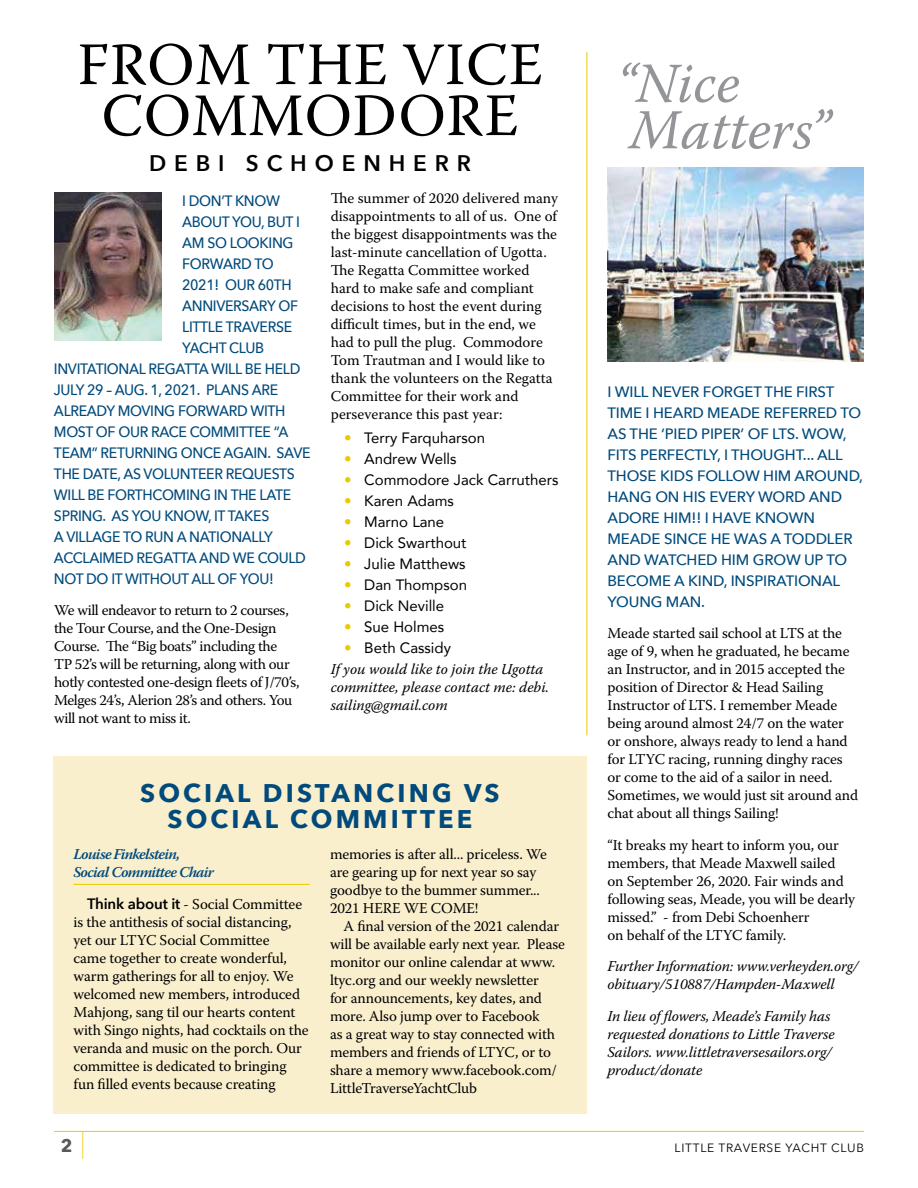
<style>
.page{position:relative;width:918px;height:1188px;background:#fff}
.page>*{position:absolute;margin:0;border:0;box-sizing:border-box;transform-origin:0 0}
.t1{font:60px/51px "Warnock Pro";letter-spacing:.01em;color:#000;text-align:center}
.t2{font:italic 56.25px/46.5px "Warnock Pro";color:#939598}
.t3{font:700 25.5px/25.5px "Avenir Next";letter-spacing:.125em;color:#004a7c;text-align:center}
.t4{font:600 22.5px "Avenir Next";letter-spacing:.35em;color:#000}
.t5{font:700 18px "Avenir Next";color:#58595b}
.t6{font:15px/18px "Warnock Pro";letter-spacing:-.01em;color:#000}
.t7{font:500 15px "Avenir Next";letter-spacing:-.025em;color:#004a7c;scale:.94 1}
.t8{font:italic 15px/18px "Warnock Pro";letter-spacing:-.01em;color:#000}
.t9{font:500 15px/21px "Avenir Next";letter-spacing:-.025em;color:#004a7c}
.t10{font:15px "Avenir";color:#000}
.t11{font:italic 600 15px/18px "Warnock Pro";letter-spacing:-.05em;color:#004a7c}
.t12{font:12px "Avenir Next";letter-spacing:.06em;color:#000}
.s1{color:#ebc900}
.s2{font-family:"Avenir Next";font-weight:600}
.s3{font-weight:400;font-size:27.9px;color:#ebc900}
</style>
<div class="page">
<hr style="left:54px;top:1131px;width:810px;height:1px;background:#ebc900">
<img style="left:54px;top:192px;width:108px;height:149px">
<div style="left:53px;top:757px;width:533px;height:357px;background:#faefcd"></div>
<hr style="left:74px;top:884px;width:236px;height:1px;background:#ebc900">
<img style="left:608px;top:168px;width:256px;height:194px">
<hr style="left:586px;top:52px;width:1px;height:683px;background:#ebc900">
<h1 class="t1" style="left:77px;top:38px;width:467px">FROM THE VICE<br>COMMODORE</h1>
<h3 class="t4" style="left:149px;top:144px;width:323px">DEBI SCHOENHERR</h3>
<p class="t7" style="left:182px;top:188px;width:106px">I DON’T KNOW</p>
<p class="t7" style="left:182px;top:209px;width:127px">ABOUT YOU, BUT I</p>
<p class="t7" style="left:182px;top:230px;width:120px">AM SO LOOKING</p>
<p class="t7" style="left:182px;top:251px;width:99px">FORWARD TO</p>
<p class="t7" style="left:182px;top:272px;width:118px">2021! OUR 60TH</p>
<p class="t7" style="left:182px;top:293px;width:125px">ANNIVERSARY OF</p>
<p class="t7" style="left:182px;top:314px;width:118px">LITTLE TRAVERSE</p>
<p class="t7" style="left:182px;top:335px;width:89px">YACHT CLUB</p>
<p class="t7" style="left:54px;top:356px;width:264px">INVITATIONAL REGATTA WILL BE HELD</p>
<p class="t7" style="left:54px;top:377px;width:240px">JULY 29 – AUG. 1, 2021. PLANS ARE</p>
<p class="t7" style="left:54px;top:398px;width:248px">ALREADY MOVING FORWARD WITH</p>
<p class="t7" style="left:54px;top:419px;width:251px">MOST OF OUR RACE COMMITTEE “A</p>
<p class="t7" style="left:54px;top:440px;width:274px">TEAM” RETURNING ONCE AGAIN. SAVE</p>
<p class="t7" style="left:54px;top:461px;width:258px">THE DATE, AS VOLUNTEER REQUESTS</p>
<p class="t7" style="left:54px;top:482px;width:254px">WILL BE FORTHCOMING IN THE LATE</p>
<p class="t7" style="left:54px;top:503px;width:231px">SPRING. AS YOU KNOW, IT TAKES</p>
<p class="t7" style="left:54px;top:524px;width:234px">A VILLAGE TO RUN A NATIONALLY</p>
<p class="t7" style="left:54px;top:545px;width:270px">ACCLAIMED REGATTA AND WE COULD</p>
<p class="t7" style="left:54px;top:566px;width:235px">NOT DO IT WITHOUT ALL OF YOU!</p>
<p class="t6" style="left:54px;top:601px;width:247px">We will endeavor to return to 2 courses, the Tour Course, and the One-Design Course. The “Big boats” including the<br>TP 52’s will be returning, along with our hotly contested one-design fleets of J/70’s, Melges 24’s, Alerion 28’s and others. You will not want to miss it.</p>
<p class="t6" style="left:331px;top:188px;width:229px">The summer of 2020 delivered many disappointments to all of us. One of the biggest disappointments was the last-minute cancellation of Ugotta.<br>The Regatta Committee worked hard to make safe and compliant decisions to host the event during difficult times, but in the end, we had to pull the plug. Commodore<br>Tom Trautman and I would like to thank the volunteers on the Regatta<br>Committee for their work and perseverance this past year:</p>
<p class="t10" style="left:344px;top:426px;width:142px"><span class="s1">•</span> Terry Farquharson</p>
<p class="t10" style="left:344px;top:447px;width:114px"><span class="s1">•</span> Andrew Wells</p>
<p class="t10" style="left:344px;top:468px;width:216px"><span class="s1">•</span> Commodore Jack Carruthers</p>
<p class="t10" style="left:344px;top:489px;width:111px"><span class="s1">•</span> Karen Adams</p>
<p class="t10" style="left:344px;top:510px;width:102px"><span class="s1">•</span> Marno Lane</p>
<p class="t10" style="left:344px;top:531px;width:124px"><span class="s1">•</span> Dick Swarthout</p>
<p class="t10" style="left:344px;top:552px;width:123px"><span class="s1">•</span> Julie Matthews</p>
<p class="t10" style="left:344px;top:573px;width:124px"><span class="s1">•</span> Dan Thompson</p>
<p class="t10" style="left:344px;top:594px;width:102px"><span class="s1">•</span> Dick Neville</p>
<p class="t10" style="left:344px;top:615px;width:102px"><span class="s1">•</span> Sue Holmes</p>
<p class="t10" style="left:344px;top:636px;width:108px"><span class="s1">•</span> Beth Cassidy</p>
<p class="t8" style="left:331px;top:660px;width:220px">If you would like to join the Ugotta committee, please contact me: debi. sailing@gmail.com</p>
<h3 class="t3" style="left:140px;top:780px;width:361px">SOCIAL DISTANCING VS<br>SOCIAL COMMITTEE</h3>
<p class="t11" style="left:74px;top:845px;width:142px">Louise Finkelstein,<br>Social Committee Chair</p>
<p class="t6" style="left:74px;top:895px;width:237px;text-indent:14px"><span class="s2">Think about it</span> - Social Committee is the antithesis of social distancing, yet our LTYC Social Committee<br>came together to create wonderful, warm gatherings for all to enjoy. We welcomed new members, introduced Mahjong, sang til our hearts content with Singo nights, had cocktails on the veranda and music on the porch. Our committee is dedicated to bringing fun filled events because creating</p>
<p class="t6" style="left:330px;top:845px;width:218px">memories is after all... priceless. We are gearing up for next year so say goodbye to the bummer summer...<br>2021 HERE WE COME!</p>
<p class="t6" style="left:330px;top:917px;width:237px;text-indent:14px">A final version of the 2021 calendar will be available early next year. Please monitor our online calendar at www. ltyc.org and our weekly newsletter<br>for announcements, key dates, and more. Also jump over to Facebook<br>as a great way to stay connected with members and friends of LTYC, or to share a memory www.facebook.com/ LittleTraverseYachtClub</p>
<p class="t5" style="left:61px;top:1130px;width:25px">2 <span class="s3">|</span></p>
<h2 class="t2" style="left:616px;top:59px;width:216px">“Nice<br>Matters”</h2>
<p class="t9" style="left:608px;top:381px;width:257px">I WILL NEVER FORGET THE FIRST<br>TIME I HEARD MEADE REFERRED TO<br>AS THE ‘PIED PIPER’ OF LTS. WOW,<br>FITS PERFECTLY, I THOUGHT... ALL<br>THOSE KIDS FOLLOW HIM AROUND,<br>HANG ON HIS EVERY WORD AND<br>ADORE HIM!! I HAVE KNOWN<br>MEADE SINCE HE WAS A TODDLER<br>AND WATCHED HIM GROW UP TO<br>BECOME A KIND, INSPIRATIONAL<br>YOUNG MAN.</p>
<p class="t6" style="left:608px;top:624px;width:252px">Meade started sail school at LTS at the age of 9, when he graduated, he became an Instructor, and in 2015 accepted the position of Director &amp; Head Sailing Instructor of LTS. I remember Meade being around almost 24/7 on the water or onshore, always ready to lend a hand for LTYC racing, running dinghy races or come to the aid of a sailor in need.<br>Sometimes, we would just sit around and chat about all things Sailing!</p>
<p class="t6" style="left:608px;top:836px;width:249px">“It breaks my heart to inform you, our members, that Meade Maxwell sailed on September 26, 2020. Fair winds and following seas, Meade, you will be dearly missed.” - from Debi Schoenherr<br>on behalf of the LTYC family.</p>
<p class="t8" style="left:608px;top:957px;width:253px">Further Information: www.verheyden.org/ obituary/510887/Hampden-Maxwell</p>
<p class="t8" style="left:608px;top:1007px;width:229px">In lieu of flowers, Meade’s Family has requested donations to Little Traverse Sailors. www.littletraversesailors.org/ product/donate</p>
<p class="t12" style="left:675px;top:1138px;width:191px">LITTLE TRAVERSE YACHT CLUB</p>
</div>
